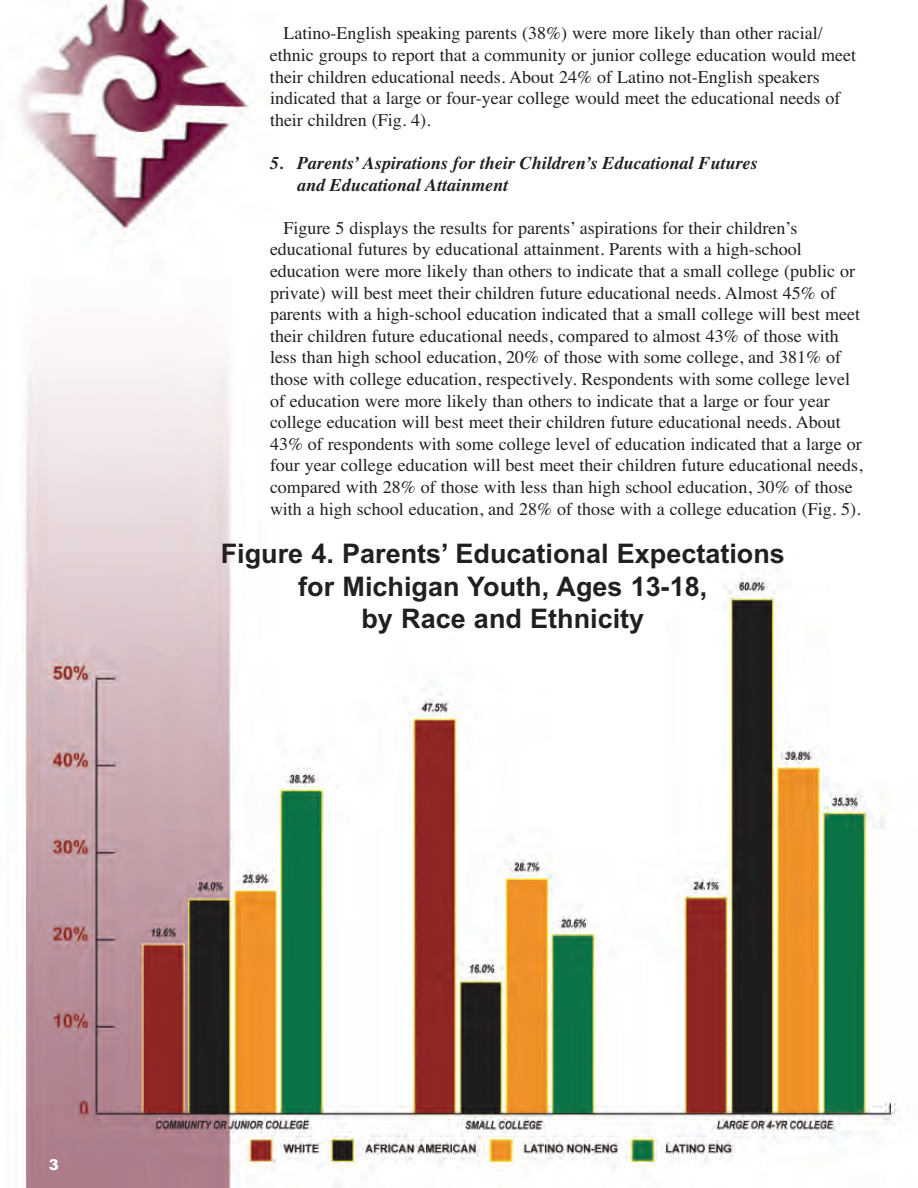
<style>
.page{position:relative;width:918px;height:1188px;background:#fff}
.page>*{position:absolute;margin:0;border:0;box-sizing:border-box;transform-origin:0 0}
.t1{font:700 27px/32.4px "Arial";color:#231f20;text-align:center}
.t2{font:18px/21.6px "Times";color:#231f20}
.t3{font:italic 700 18px/21.6px "Times";color:#231f20}
.t4{font:900 15px "Arial";color:#fff}
</style>
<div class="page">
<img style="left:19px;top:0;width:877px;height:1188px">
<p class="t2" style="left:270px;top:22px;width:588px;text-indent:14px">Latino-English speaking parents (38%) were more likely than other racial/ ethnic groups to report that a community or junior college education would meet their children educational needs. About 24% of Latino not-English speakers indicated that a large or four-year college would meet the educational needs of their children (Fig. 4).</p>
<p class="t3" style="left:297px;top:152px;width:462px;text-indent:-27px">5. Parents’ Aspirations for their Children’s Educational Futures and Educational Attainment</p>
<p class="t2" style="left:270px;top:217px;width:594px;text-indent:13px">Figure 5 displays the results for parents’ aspirations for their children’s educational futures by educational attainment. Parents with a high-school education were more likely than others to indicate that a small college (public or private) will best meet their children future educational needs. Almost 45% of parents with a high-school education indicated that a small college will best meet their children future educational needs, compared to almost 43% of those with less than high school education, 20% of those with some college, and 381% of those with college education, respectively. Respondents with some college level of education were more likely than others to indicate that a large or four year college education will best meet their children future educational needs. About 43% of respondents with some college level of education indicated that a large or four year college education will best meet their children future educational needs, compared with 28% of those with less than high school education, 30% of those with a high school education, and 28% of those with a college education (Fig. 5).</p>
<h1 class="t1" style="left:221px;top:538px;width:566px">Figure 4. Parents’ Educational Expectations for Michigan Youth, Ages 13-18,<br>by Race and Ethnicity</h1>
<p class="t4" style="left:49px;top:1156px;width:12px">3</p>
</div>
